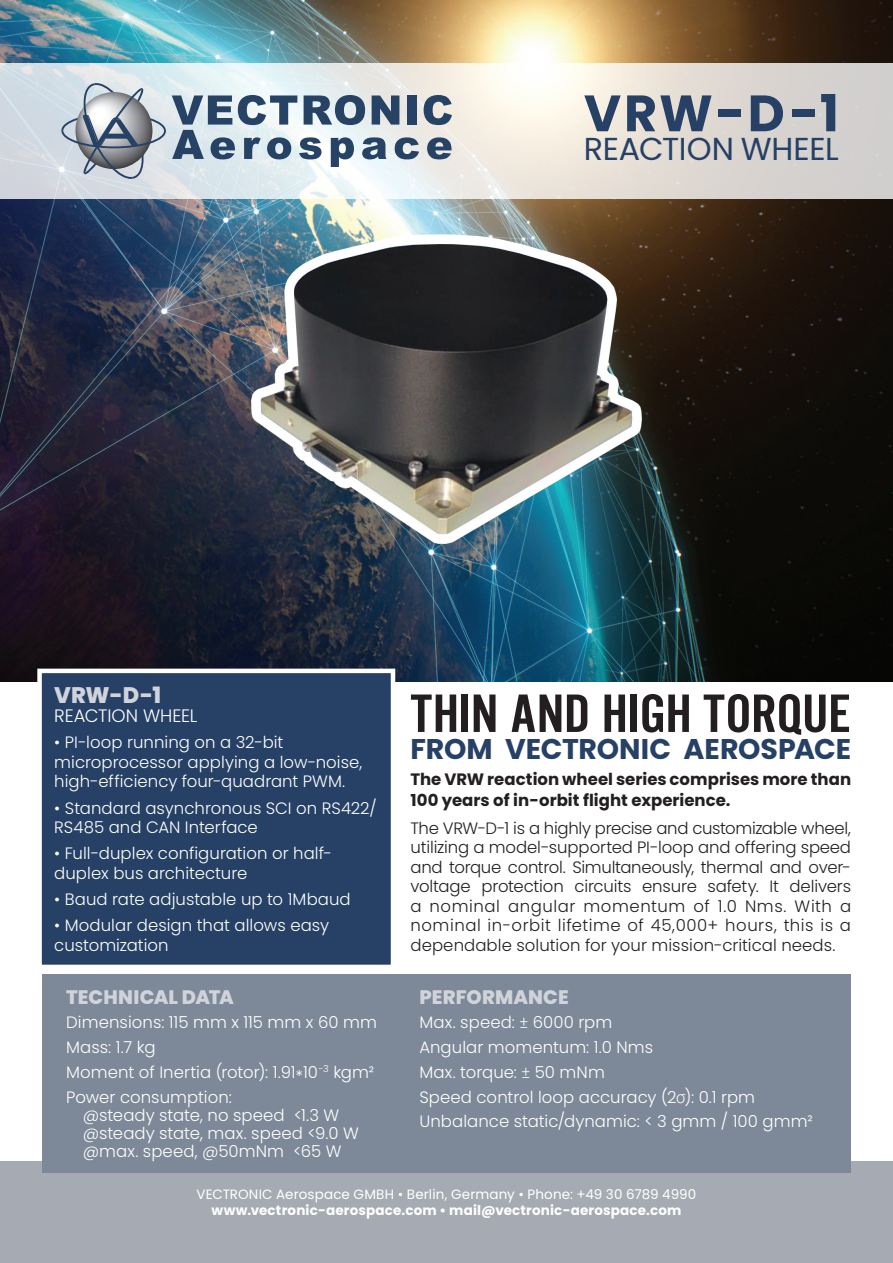
<style>
.page{position:relative;width:893px;height:1263px;background:#fff}
.page>*{position:absolute;margin:0;border:0;box-sizing:border-box;transform-origin:0 0}
.t1{font:56.1px "Alternate Got No 2 D";letter-spacing:-.005em;color:#231f20;scale:1.18 1}
.t2{font:700 51px "Poppins";color:#264165}
.t3{font:31.8px "Poppins";letter-spacing:-.01em;color:#264165}
.t4{font:700 28.5px "Poppins";letter-spacing:-.01em;color:#264165}
.t5{font:800 22.5px "Poppins";color:#d1d3da}
.t6{font:800 19.5px "Poppins";letter-spacing:.005em;color:#d1d3da}
.t7{font:300 18px "Poppins";letter-spacing:-.005em;color:#fff}
.t8{font:300 16.5px/24.8px "Poppins";letter-spacing:.005em;color:#fff}
.t9{font:300 16.5px/19.5px "Poppins";letter-spacing:.005em;color:#231f20;text-align:justify}
.t10{font:700 16.5px/21px "Poppins";letter-spacing:.005em;color:#231f20}
.t11{font:13.5px "Poppins";letter-spacing:.01em;color:#fff}
.t12{font:700 13.5px "Poppins";letter-spacing:.01em;color:#fff}
.s1{font-family:"Roboto"}
</style>
<div class="page">
<div style="left:0;top:1161px;width:893px;height:102px;background:#a6abb3"></div>
<img style="left:0;top:0;width:893px;height:682px">
<div style="left:35px;top:666px;width:362px;height:299px;background:#264165"></div>
<div style="left:42px;top:974px;width:809px;height:199px;background:#7d8898"></div>
<svg style="left:0;top:63px;width:893px;height:136px"></svg>
<svg style="left:172px;top:95px;width:280px;height:72px"></svg>
<svg style="left:61px;top:82px;width:105px;height:97px"></svg>
<img style="left:251px;top:235px;width:391px;height:309px">
<h2 class="t2" style="left:584px;top:84px;width:257px">VRW-D-1</h2>
<h3 class="t3" style="left:584px;top:130px;width:257px">REACTION WHEEL</h3>
<h3 class="t5" style="left:54px;top:682px;width:108px">VRW-D-1</h3>
<p class="t7" style="left:54px;top:705px;width:145px">REACTION WHEEL</p>
<p class="t8" style="left:54px;top:733px;width:310px;line-height:19.5px">• PI-loop running on a 32-bit microprocessor applying a low-noise, high-efficiency four-quadrant PWM.</p>
<p class="t8" style="left:54px;top:798px;width:324px;line-height:19.5px">• Standard asynchronous SCI on RS422/<br>RS485 and CAN Interface</p>
<p class="t8" style="left:54px;top:844px;width:279px;line-height:19.5px">• Full-duplex configuration or half&shy;duplex bus architecture</p>
<p class="t8" style="left:54px;top:887px;width:298px">• Baud rate adjustable up to 1Mbaud</p>
<p class="t8" style="left:54px;top:916px;width:276px;line-height:19.5px">• Modular design that allows easy customization</p>
<p class="t6" style="left:66px;top:985px;width:169px">TECHNICAL DATA</p>
<p class="t8" style="left:66px;top:1010px;width:312px">Dimensions: 115 mm x 115 mm x 60 mm<br>Mass: 1.7 kg<br>Moment of Inertia (rotor): 1.91*10<sup>-3</sup> kgm²<br>Power consumption:</p>
<p class="t8" style="left:83px;top:1106px;width:278px;line-height:18px">@steady state, no speed &lt;1.3 W @steady state, max. speed &lt;9.0 W @max. speed, @50mNm &lt;65 W</p>
<h1 class="t1" style="left:410px;top:684px;width:375px">THIN AND HIGH TORQUE</h1>
<h3 class="t4" style="left:410px;top:732px;width:442px">FROM VECTRONIC AEROSPACE</h3>
<p class="t10" style="left:410px;top:769px;width:442px">The VRW reaction wheel series comprises more than<br>100 years of in-orbit flight experience.</p>
<p class="t9" style="left:410px;top:818px;width:442px">The VRW-D-1 is a highly precise and customizable wheel, utilizing a model-supported PI-loop and offering speed and torque control. Simultaneously, thermal and over&shy;voltage protection circuits ensure safety. It delivers a nominal angular momentum of 1.0 Nms. With a nominal in-orbit lifetime of 45,000+ hours, this is a dependable solution for your mission-critical needs.</p>
<p class="t6" style="left:419px;top:985px;width:151px">PERFORMANCE</p>
<p class="t8" style="left:419px;top:1010px;width:395px">Max. speed: <span class="s1">±</span> 6000 rpm<br>Angular momentum: 1.0 Nms<br>Max. torque: <span class="s1">±</span> 50 mNm<br>Speed control loop accuracy (2<span class="s1">σ</span>): 0.1 rpm<br>Unbalance static/dynamic: &lt; 3 gmm / 100 gmm²</p>
<p class="t11" style="left:197px;top:1186px;width:501px">VECTRONIC Aerospace GMBH • Berlin, Germany • Phone: +49 30 6789 4990</p>
<p class="t12" style="left:212px;top:1202px;width:471px">www.vectronic-aerospace.com • mail@vectronic-aerospace.com</p>
</div>
